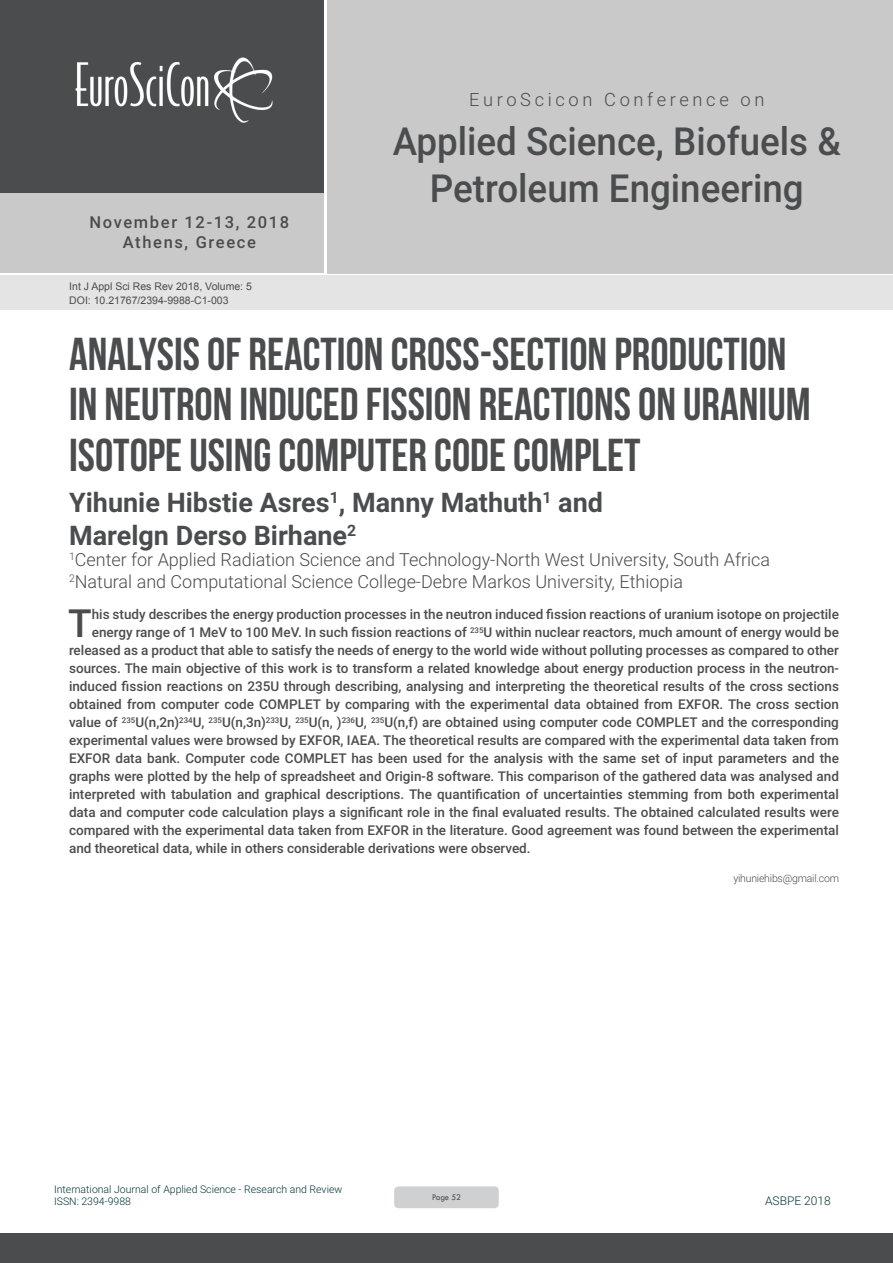
<style>
.page{position:relative;width:893px;height:1263px;background:#fff}
.page>*{position:absolute;margin:0;border:0;box-sizing:border-box;transform-origin:0 0}
.t1{font:46.05px/50.7px "Bebas Neue";color:#4b4c4d}
.Abstract{font:500 38.85px "Roboto";color:#4b4c4d}
.t2{font:500 38.7px/46.3px "Roboto";color:#4b4c4d;text-align:center;scale:.95 1}
.t3{font:700 27px "Roboto";color:#4b4c4d}
.t4{font:300 18.3px "Roboto";letter-spacing:.2em;color:#4b4c4d}
.t5{font:300 18px "Roboto";color:#4b4c4d}
.t6{font:500 16.5px/19.8px "Roboto";letter-spacing:.1em;color:#4b4c4d;text-align:center}
.Abstract-2{font:500 13.5px "Roboto";color:#4b4c4d}
.t7{font:300 12px "Roboto";color:#023435}
.t8{font:300 10.5px/12.6px "Roboto";color:#023435}
.t9{font:10.5px "Arial";color:#4b4c4d}
.Abstract-3{font:300 10.5px "Roboto";letter-spacing:-.02em;color:#4b4c4d}
.t10{font:9px "Tw Cen";letter-spacing:-.02em;color:#4b4c4d;scale:.95 1}
</style>
<div class="page">
<div style="left:0;top:0;width:323px;height:193px;background:#4b4c4d"></div>
<div style="left:1px;top:193px;width:323px;height:80px;background:#c9c9c9"></div>
<div style="left:327px;top:0;width:566px;height:273px;background:#c9c9c9"></div>
<img style="left:75px;top:57px;width:198px;height:66px">
<div style="left:0;top:1233px;width:893px;height:30px;background:#4b4c4d"></div>
<div style="left:1px;top:275px;width:892px;height:35px;background:#e4e4e4"></div>
<div style="left:394px;top:1186px;width:105px;height:22px;background:#cfd0d2;border-radius:4px"></div>
<p class="t6" style="left:89px;top:211px;width:201px">November 12-13, 2018<br>Athens, Greece</p>
<p class="t9" style="left:69px;top:279px;width:184px">Int J Appl Sci Res Rev 2018, Volume: 5</p>
<p class="t9" style="left:69px;top:293px;width:161px">DOI: 10.21767/2394-9988-C1-003</p>
<h3 class="t4" style="left:469px;top:87px;width:297px">EuroScicon Conference on</h3>
<h3 class="t2" style="left:393px;top:117px;width:473px">Applied Science, Biofuels &amp;<br>Petroleum Engineering</h3>
<p class="t1" style="left:69px;top:328px;width:743px">ANALYSIS OF REACTION CROSS-SECTION PRODUCTION<br>IN NEUTRON INDUCED FISSION REACTIONS ON URANIUM<br>ISOTOPE USING COMPUTER CODE COMPLET</p>
<p class="t3" style="left:69px;top:484px;width:535px">Yihunie Hibstie Asres<sup>1</sup>, Manny Mathuth<sup>1</sup> and</p>
<p class="t3" style="left:69px;top:516px;width:289px">Marelgn Derso Birhane<sup>2</sup></p>
<p class="t5" style="left:69px;top:547px;width:702px"><sup>1</sup>Center for Applied Radiation Science and Technology-North West University, South Africa</p>
<p class="t5" style="left:69px;top:569px;width:616px"><sup>2</sup>Natural and Computational Science College-Debre Markos University, Ethiopia</p>
<p class="Abstract" style="left:68px;top:596px;width:25px">T</p>
<p class="Abstract-2" style="left:92px;top:605px;width:749px">his study describes the energy production processes in the neutron induced fission reactions of uranium isotope on projectile</p>
<p class="Abstract-2" style="left:92px;top:623px;width:749px">energy range of 1 MeV to 100 MeV. In such fission reactions of <sup>235</sup>U within nuclear reactors, much amount of energy would be</p>
<p class="Abstract-2" style="left:69px;top:641px;width:771px">released as a product that able to satisfy the needs of energy to the world wide without polluting processes as compared to other</p>
<p class="Abstract-2" style="left:69px;top:659px;width:771px">sources. The main objective of this work is to transform a related knowledge about energy production process in the neutron-</p>
<p class="Abstract-2" style="left:69px;top:677px;width:771px">induced fission reactions on 235U through describing, analysing and interpreting the theoretical results of the cross sections</p>
<p class="Abstract-2" style="left:69px;top:695px;width:771px">obtained from computer code COMPLET by comparing with the experimental data obtained from EXFOR. The cross section</p>
<p class="Abstract-2" style="left:69px;top:713px;width:771px">value of <sup>235</sup>U(n,2n)<sup>234</sup>U, <sup>235</sup>U(n,3n)<sup>233</sup>U, <sup>235</sup>U(n, )<sup>236</sup>U, <sup>235</sup>U(n,f) are obtained using computer code COMPLET and the corresponding</p>
<p class="Abstract-2" style="left:69px;top:731px;width:771px">experimental values were browsed by EXFOR, IAEA. The theoretical results are compared with the experimental data taken from</p>
<p class="Abstract-2" style="left:69px;top:749px;width:771px">EXFOR data bank. Computer code COMPLET has been used for the analysis with the same set of input parameters and the</p>
<p class="Abstract-2" style="left:69px;top:767px;width:771px">graphs were plotted by the help of spreadsheet and Origin-8 software. This comparison of the gathered data was analysed and</p>
<p class="Abstract-2" style="left:69px;top:785px;width:771px">interpreted with tabulation and graphical descriptions. The quantification of uncertainties stemming from both experimental</p>
<p class="Abstract-2" style="left:69px;top:803px;width:771px">data and computer code calculation plays a significant role in the final evaluated results. The obtained calculated results were</p>
<p class="Abstract-2" style="left:69px;top:821px;width:771px">compared with the experimental data taken from EXFOR in the literature. Good agreement was found between the experimental</p>
<p class="Abstract-2" style="left:69px;top:839px;width:463px">and theoretical data, while in others considerable derivations were observed.</p>
<p class="Abstract-3" style="left:733px;top:871px;width:107px">yihuniehibs@gmail.com</p>
<p class="t8" style="left:54px;top:1182px;width:290px">International Journal of Applied Science - Research and Review<br>ISSN: 2394-9988</p>
<p class="t7" style="left:765px;top:1192px;width:67px">ASBPE 2018</p>
<p class="t10" style="left:432px;top:1192px;width:32px">Page 52</p>
</div>
